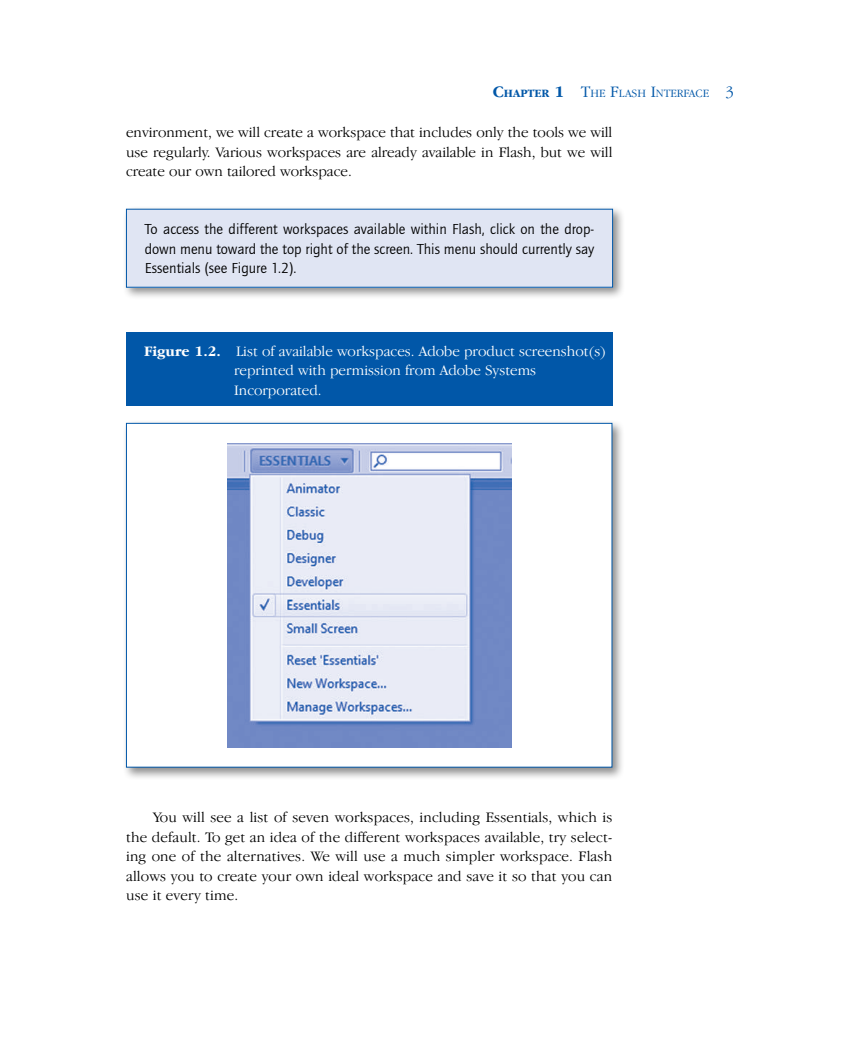
<style>
.page{position:relative;width:851px;height:1040px;background:#fff}
.page>*{position:absolute;margin:0;border:0;box-sizing:border-box;transform-origin:0 0}
.t1{font:300 16.5px "Garamond IT Cby BT";color:#0157a8}
.t2{font:300 15px/19.5px "Garamond IT Cby BT";letter-spacing:.005em;color:#000;text-align:justify}
.t3{font:15px/19.5px "Quay Sans EF";color:#000;text-align:justify}
.t4{font:300 15px/19.5px "Garamond IT Cby BT";color:#fff}
.t5{font:300 11.55px "Garamond IT Cby BT";color:#0157a8}
.s1{font-weight:700}
.s2{font-weight:700;font-size:11.55px}
.s3{font-size:16.5px}
</style>
<div class="page">
<div style="left:122px;top:205px;width:504px;height:95px;background:#000;opacity:.45"></div>
<div style="left:126px;top:208px;width:487px;height:80px;background:#e0e5f3"></div>
<div style="left:122px;top:419px;width:502px;height:361px;background:#000;opacity:.45"></div>
<div style="left:126px;top:423px;width:486px;height:344px;background:#fff"></div>
<img style="left:227px;top:443px;width:284px;height:304px">
<div style="left:126px;top:333px;width:486px;height:73px;background:#0157a8"></div>
<p class="t1" style="left:493px;top:82px;width:77px"><span class="s1">C</span><span class="s2">HAPTER</span> <span class="s1">1</span>Â•‡Â•‡T</p>
<p class="t5" style="left:590px;top:86px;width:145px">HE <span class="s3">F</span>LASH <span class="s3">I</span>NTERFACE <span class="s3">3</span></p>
<p class="t2" style="left:126px;top:123px;width:488px">environment, we will create a workspace that includes only the tools we will use regularly. Various workspaces are already available in Flash, but we will create our own tailored workspace.</p>
<p class="t3" style="left:145px;top:220px;width:451px">To access the different workspaces available within Flash, click on the drop&shy;down menu toward the top right of the screen. This menu should currently say Essentials (see Figure 1.2).</p>
<p class="t4" style="left:234px;top:341px;width:373px;text-indent:-90px"><span class="s1">Figure 1.2.</span> List of available workspaces. Adobe product screenshot(s) reprinted with permission from Adobe Systems<br>Incorporated.</p>
<p class="t2" style="left:126px;top:807px;width:488px;text-indent:27px">You will see a list of seven workspaces, including Essentials, which is the default. To get an idea of the different workspaces available, try select&shy;ing one of the alternatives. We will use a much simpler workspace. Flash allows you to create your own ideal workspace and save it so that you can use it every time.</p>
</div>
